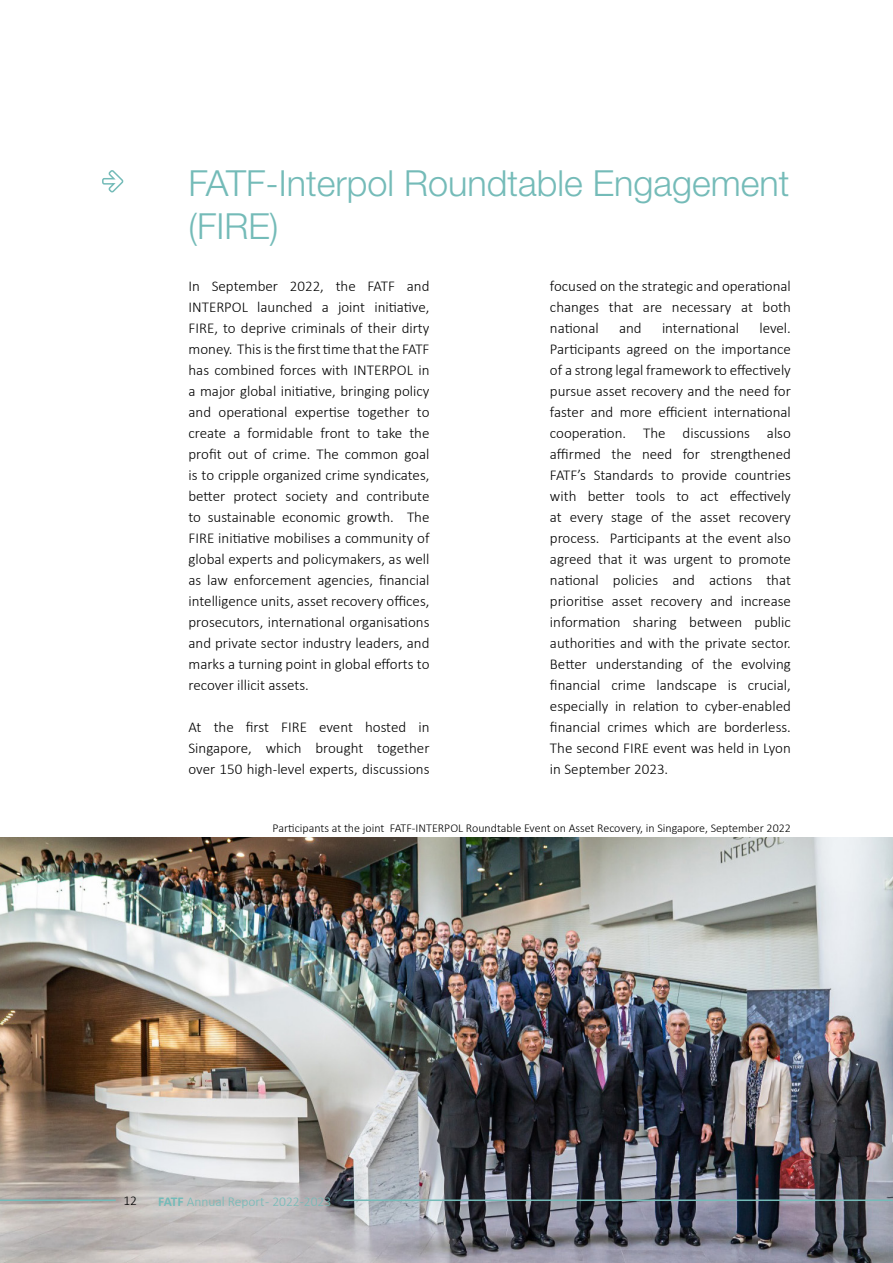
<style>
.page{position:relative;width:893px;height:1263px;background:#fff}
.page>*{position:absolute;margin:0;border:0;box-sizing:border-box;transform-origin:0 0}
.t1{font:300 36px/43.2px "Helvetica Neue LT Pro";color:#74bbb8}
.t2{font:300 15px/21px "Calibri";color:#000;text-align:justify}
.t3{font:300 13.5px "Calibri";color:#74bbb8}
.t4{font:300 13.5px "Calibri";color:#000}
.t5{font:300 12px "Calibri";color:#000}
.s1{font-weight:700}
</style>
<div class="page">
<img style="left:0;top:838px;width:893px;height:425px">
<hr style="left:0;top:1199px;width:116px;height:2px;background:#74bbb8">
<hr style="left:344px;top:1199px;width:549px;height:2px;background:#74bbb8">
<svg style="left:102px;top:170px;width:22px;height:23px"></svg>
<h1 class="t1" style="left:189px;top:161px;width:603px">FATF-Interpol Roundtable Engagement (FIRE)</h1>
<p class="t2" style="left:550px;top:276px;width:242px">focused on the strategic and operational changes that are necessary at both national</p>
<p class="t2" style="left:189px;top:276px;width:242px">In September 2022, the FATF and INTERPOL launched a joint initiative, FIRE, to deprive criminals of their dirty money. This is the first time that the FATF has combined forces with INTERPOL in a major global initiative, bringing policy and operational expertise together to create a formidable front to take the profit out of crime. The common goal is to cripple organized crime syndicates, better protect society and contribute to sustainable economic growth. The FIRE initiative mobilises a community of global experts and policymakers, as well as law enforcement agencies, financial intelligence units, asset recovery offices, prosecutors, international organisations and private sector industry leaders, and marks a turning point in global efforts to recover illicit assets.</p>
<p class="t2" style="left:189px;top:717px;width:242px">At the first FIRE event hosted in Singapore, which brought together over 150 high-level experts, discussions</p>
<p class="t2" style="left:550px;top:318px;width:242px;text-indent:209px">level.<br>Participants agreed on the importance of a strong legal framework to effectively pursue asset recovery and the need for faster and more efficient international cooperation. The discussions also affirmed the need for strengthened FATF’s Standards to provide countries with better tools to act effectively at every stage of the asset recovery process. Participants at the event also agreed that it was urgent to promote national policies and actions that prioritise asset recovery and increase information sharing between public authorities and with the private sector.<br>Better understanding of the evolving financial crime landscape is crucial, especially in relation to cyber-enabled financial crimes which are borderless.<br>The second FIRE event was held in Lyon in September 2023.</p>
<p class="t2" style="left:619px;top:318px;width:24px">and</p>
<p class="t2" style="left:662px;top:318px;width:79px">international</p>
<p class="t5" style="left:273px;top:821px;width:520px">Participants at the joint FATF-INTERPOL Roundtable Event on Asset Recovery, in Singapore, September 2022</p>
<p class="t4" style="left:123px;top:1192px;width:15px">12</p>
<p class="t3" style="left:158px;top:1193px;width:174px"><span class="s1">FATF</span> Annual Report - 2022-2023</p>
</div>
